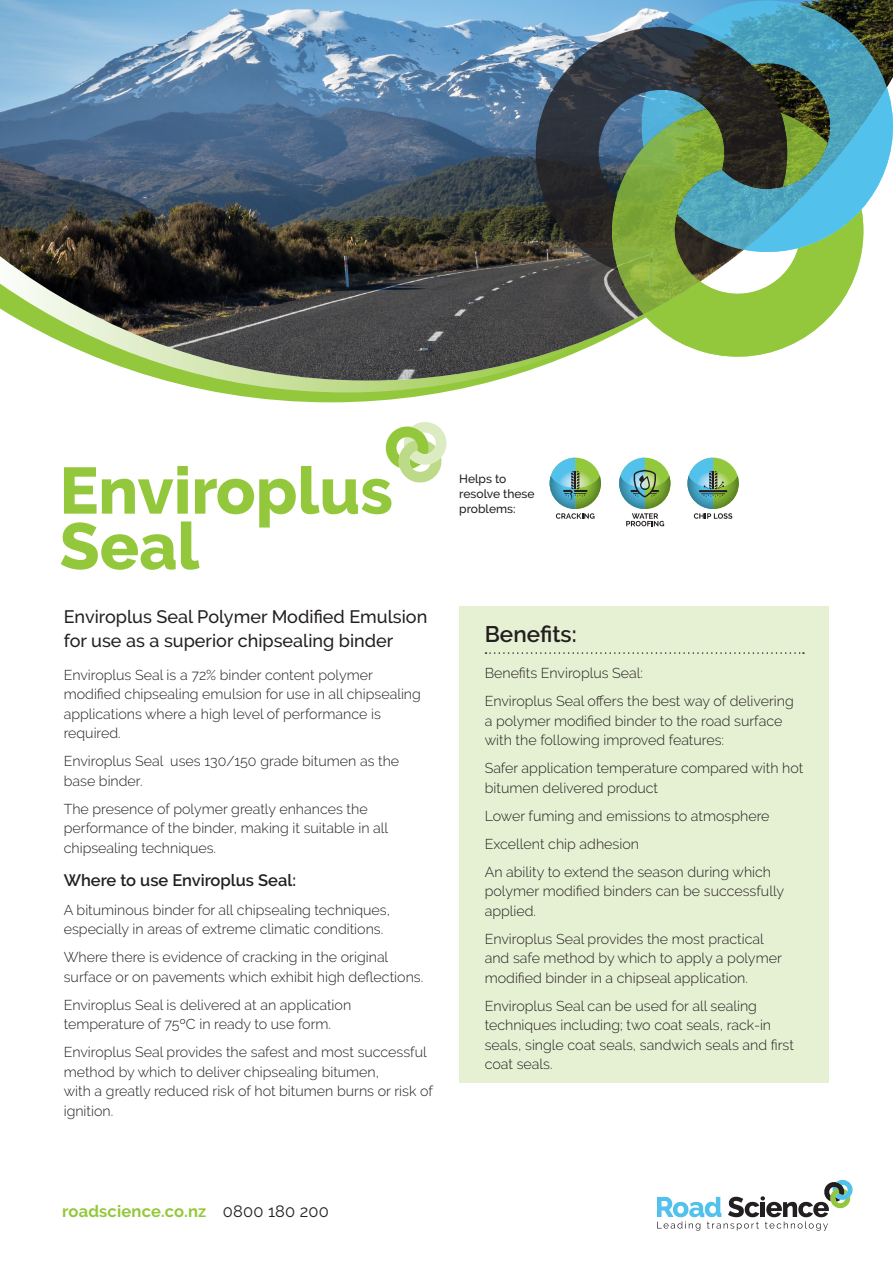
<style>
.page{position:relative;width:893px;height:1263px;background:#fff}
.page>*{position:absolute;margin:0;border:0;box-sizing:border-box;transform-origin:0 0}
.t1{font:800 65.25px/55.5px "Raleway";color:#94c83c}
.Heading{font:600 22.5px "Raleway";color:#231f20}
.Lead_Paragraph{font:500 18px/24px "Raleway";color:#231f20}
.t2{font:700 16.5px "Raleway";letter-spacing:.01em;color:#94c83c}
.Sub-heading{font:600 16.5px "Raleway";color:#231f20}
.Body{font:300 14.25px/19.5px "Raleway";color:#231f20}
.t3{font:500 12px/15px "Raleway";color:#231f20}
.s1{font-weight:400;color:#231f20}
</style>
<div class="page">
<svg style="left:216px;top:392px;width:228px;height:10px;fill:#94c83c"></svg>
<svg style="left:167px;top:381px;width:326px;height:11px;background:#b7d97d"></svg>
<img style="left:0;top:0;width:677px;height:381px">
<div style="left:459px;top:606px;width:370px;height:477px;background:#e6f1d4"></div>
<svg style="left:485px;top:652px;width:319px;height:2px"></svg>
<svg style="left:385px;top:422px;width:62px;height:61px"></svg>
<svg style="left:550px;top:458px;width:51px;height:61px"></svg>
<svg style="left:619px;top:458px;width:51px;height:68px"></svg>
<svg style="left:687px;top:458px;width:52px;height:61px"></svg>
<svg style="left:657px;top:1179px;width:196px;height:52px"></svg>
<svg style="left:598px;top:260px;width:262px;height:98px;fill:#94c83c"></svg>
<svg style="left:534px;top:21px;width:260px;height:250px;background:#55685b"></svg>
<svg style="left:677px;top:0;width:216px;height:260px;background:#538885"></svg>
<p class="t1" style="left:60px;top:463px;width:335px">Enviroplus<br>Seal</p>
<p class="Lead_Paragraph" style="left:64px;top:605px;width:365px">Enviroplus Seal Polymer Modified Emulsion for use as a superior chipsealing binder</p>
<p class="Body" style="left:64px;top:665px;width:359px">Enviroplus Seal is a 72% binder content polymer modified chipsealing emulsion for use in all chipsealing applications where a high level of performance is required.</p>
<p class="Body" style="left:64px;top:751px;width:337px">Enviroplus Seal uses 130/150 grade bitumen as the base binder.</p>
<p class="Body" style="left:64px;top:799px;width:326px">The presence of polymer greatly enhances the performance of the binder, making it suitable in all chipsealing techniques.</p>
<p class="Sub-heading" style="left:64px;top:871px;width:234px">Where to use Enviroplus Seal:</p>
<p class="Body" style="left:64px;top:900px;width:328px">A bituminous binder for all chipsealing techniques, especially in areas of extreme climatic conditions.</p>
<p class="Body" style="left:64px;top:947px;width:361px">Where there is evidence of cracking in the original surface or on pavements which exhibit high deflections.</p>
<p class="Body" style="left:64px;top:995px;width:289px">Enviroplus Seal is delivered at an application temperature of 75ºC in ready to use form.</p>
<p class="Body" style="left:64px;top:1042px;width:371px">Enviroplus Seal provides the safest and most successful method by which to deliver chipsealing bitumen,<br>with a greatly reduced risk of hot bitumen burns or risk of ignition.</p>
<p class="t3" style="left:459px;top:471px;width:77px">Helps to resolve these problems:</p>
<p class="Heading" style="left:485px;top:621px;width:94px">Benefits:</p>
<p class="Body" style="left:485px;top:663px;width:160px">Benefits Enviroplus Seal:</p>
<p class="Body" style="left:485px;top:691px;width:310px">Enviroplus Seal offers the best way of delivering a polymer modified binder to the road surface with the following improved features:</p>
<p class="Body" style="left:485px;top:758px;width:320px">Safer application temperature compared with hot bitumen delivered product</p>
<p class="Body" style="left:485px;top:806px;width:286px">Lower fuming and emissions to atmosphere</p>
<p class="Body" style="left:485px;top:834px;width:156px">Excellent chip adhesion</p>
<p class="Body" style="left:485px;top:862px;width:301px">An ability to extend the season during which polymer modified binders can be successfully applied.</p>
<p class="Body" style="left:485px;top:929px;width:299px">Enviroplus Seal provides the most practical and safe method by which to apply a polymer modified binder in a chipseal application.</p>
<p class="Body" style="left:485px;top:996px;width:311px">Enviroplus Seal can be used for all sealing techniques including; two coat seals, rack-in seals, single coat seals, sandwich seals and first coat seals.</p>
<p class="t2" style="left:62px;top:1202px;width:268px">roadscience.co.nz <span class="s1">0800 180 200</span></p>
</div>
